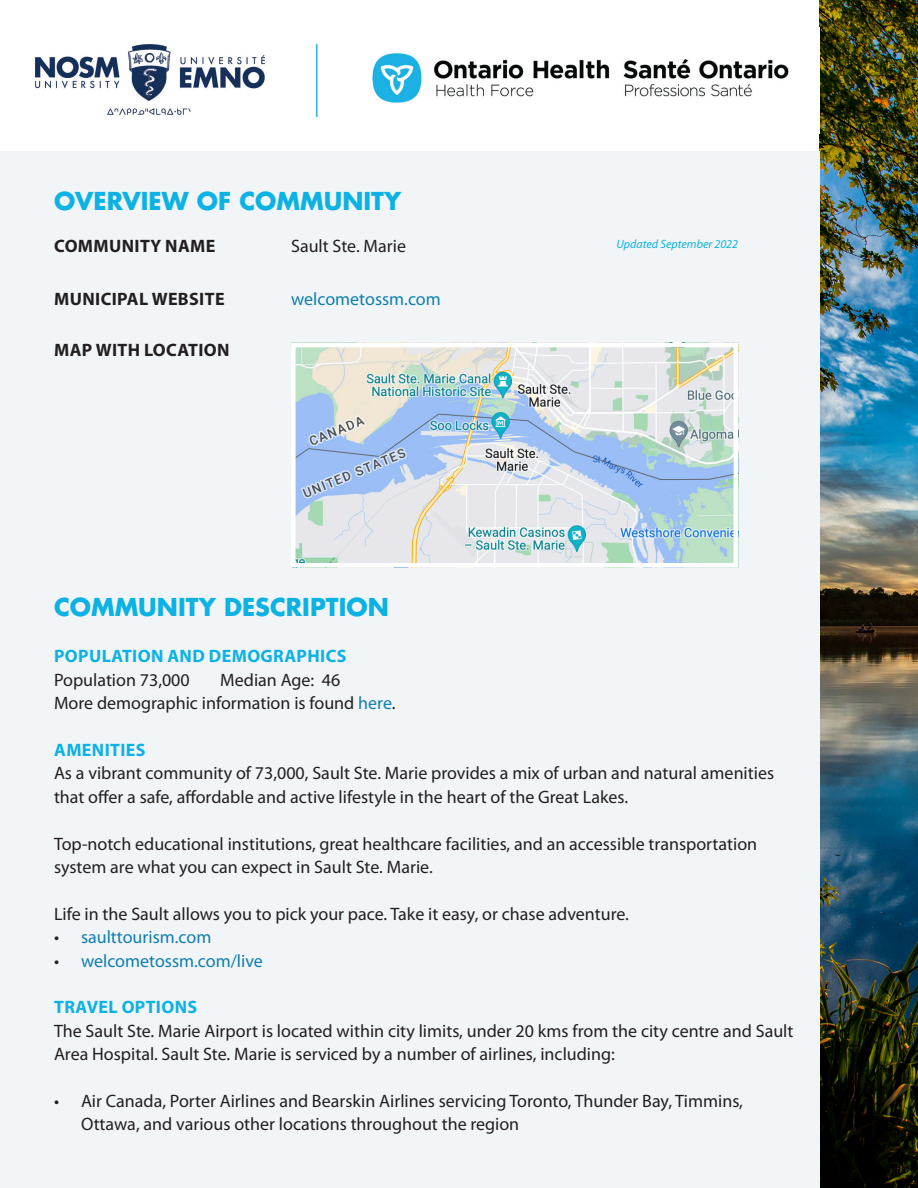
<style>
.page{position:relative;width:918px;height:1188px;background:#fff}
.page>*{position:absolute;margin:0;border:0;box-sizing:border-box;transform-origin:0 0}
.Heading{font:700 24px "Futura Std";color:#0cb2e4}
.Text{font:18px/23.4px "Myriad Pro";color:#231f20}
.Text-2{font:18px "Myriad Pro";color:#107eb1}
.Subhead{font:700 18px "Myriad Pro";letter-spacing:.02em;color:#0cb2e4}
.Topic{font:700 18px "Myriad Pro";letter-spacing:.02em;color:#231f20}
.Small_Print{font:italic 12px "Myriad Pro";color:#0cb2e4}
.s1{color:#107eb1}
.s2{color:#231f20}
</style>
<div class="page">
<img style="left:820px;top:0;width:98px;height:1188px">
<img style="left:35px;top:43px;width:754px;height:74px">
<div style="left:0;top:151px;width:820px;height:1037px;background:#f2f5f7"></div>
<img style="left:296px;top:348px;width:437px;height:214px">
<div style="left:291px;top:343px;width:447px;height:224px;border:4px solid #fff"></div>
<p class="Heading" style="left:54px;top:185px;width:349px">OVERVIEW OF COMMUNITY</p>
<p class="Topic" style="left:54px;top:234px;width:163px">COMMUNITY NAME</p>
<p class="Text" style="left:291px;top:234px;width:117px">Sault Ste. Marie</p>
<p class="Topic" style="left:54px;top:287px;width:172px">MUNICIPAL WEBSITE</p>
<p class="Text-2" style="left:291px;top:288px;width:151px">welcometossm.com</p>
<p class="Topic" style="left:54px;top:339px;width:177px">MAP WITH LOCATION</p>
<p class="Small_Print" style="left:616px;top:236px;width:123px">Updated September 2022</p>
<p class="Heading" style="left:54px;top:591px;width:336px">COMMUNITY DESCRIPTION</p>
<p class="Subhead" style="left:54px;top:645px;width:294px">POPULATION AND DEMOGRAPHICS</p>
<p class="Text" style="left:54px;top:668px;width:137px">Population 73,000</p>
<p class="Text" style="left:220px;top:668px;width:122px">Median Age: 46</p>
<p class="Text" style="left:54px;top:691px;width:343px">More demographic information is found <span class="s1">here</span>.</p>
<p class="Subhead" style="left:54px;top:738px;width:93px">AMENITIES</p>
<p class="Text" style="left:54px;top:761px;width:722px">As a vibrant community of 73,000, Sault Ste. Marie provides a mix of urban and natural amenities that offer a safe, affordable and active lifestyle in the heart of the Great Lakes.</p>
<p class="Text" style="left:54px;top:832px;width:705px">Top-notch educational institutions, great healthcare facilities, and an accessible transportation system are what you can expect in Sault Ste. Marie.</p>
<p class="Text" style="left:54px;top:902px;width:576px">Life in the Sault allows you to pick your pace. Take it easy, or chase adventure.</p>
<p class="Text-2" style="left:54px;top:926px;width:159px"><span class="s2">•</span> saulttourism.com</p>
<p class="Text-2" style="left:54px;top:949px;width:210px"><span class="s2">•</span> welcometossm.com/live</p>
<p class="Subhead" style="left:54px;top:996px;width:145px">TRAVEL OPTIONS</p>
<p class="Text" style="left:54px;top:1019px;width:741px">The Sault Ste. Marie Airport is located within city limits, under 20 kms from the city centre and Sault<br>Area Hospital. Sault Ste. Marie is serviced by a number of airlines, including:</p>
<p class="Text" style="left:81px;top:1089px;width:664px;text-indent:-27px">• Air Canada, Porter Airlines and Bearskin Airlines servicing Toronto, Thunder Bay, Timmins,<br>Ottawa, and various other locations throughout the region</p>
</div>
